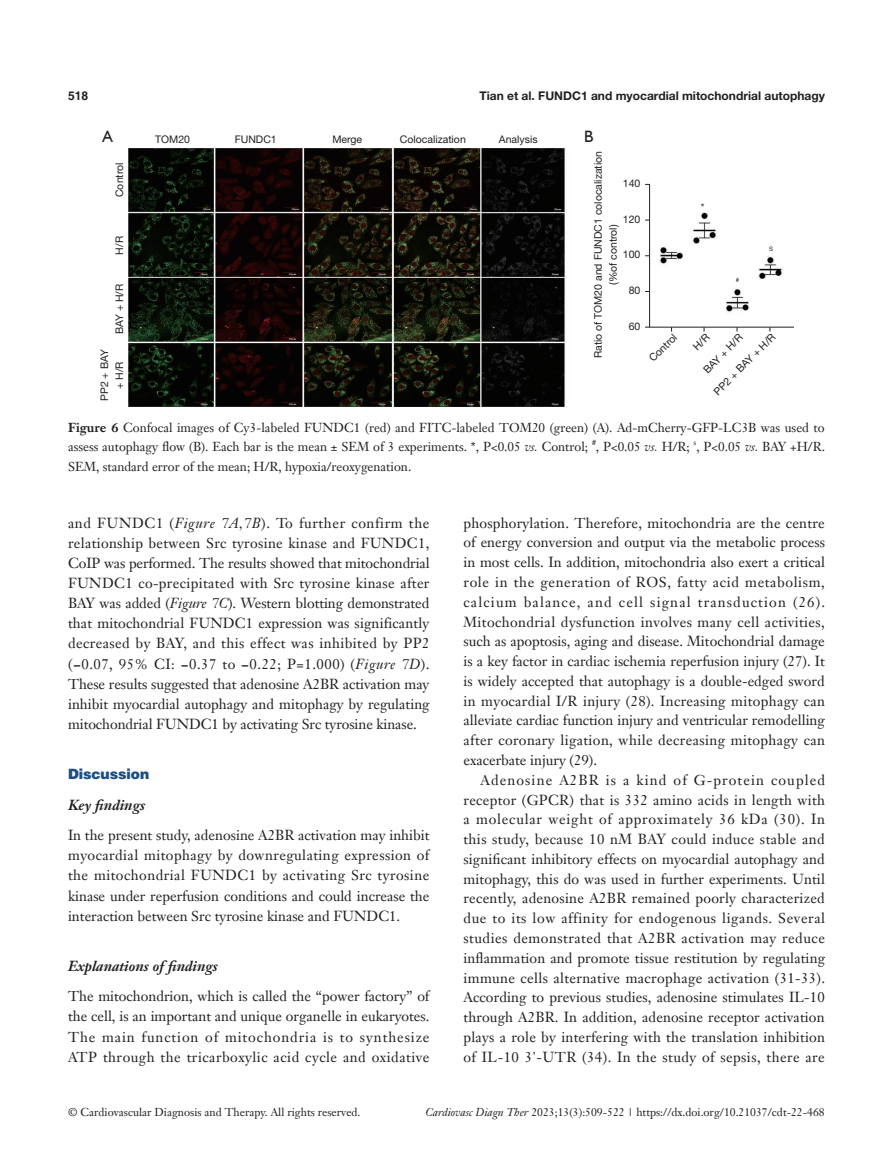
<style>
.page{position:relative;width:893px;height:1170px;background:#fff}
.page>*{position:absolute;margin:0;border:0;box-sizing:border-box;transform-origin:0 0}
.t1{font:16.5px "Humanist 521 BT";color:#231f20}
.t2{font:14.25px/19.8px "Janson Text LT";letter-spacing:.015em;color:#231f20;text-align:justify}
.t3{font:italic 700 14.25px "Janson Text LT";color:#231f20}
.t4{font:900 14.25px "Helvetica";color:#1c5085}
.t5{font:12.75px/19.5px "Janson Text LT";color:#231f20}
.t6{font:700 12px "Helvetica Neue LT Pro";color:#231f20}
.t7{font:700 12px "Helvetica";color:#231f20}
.t8{font:11.25px "Janson Text LT";color:#231f20}
.t9{font:10.5px/15px "Helvetica Neue LT Pro";color:#231f20;text-align:center}
.t10{font:7.5px "Janson Text LT";color:#231f20}
.t11{font:6.15px "Helvetica Neue LT Pro";color:#231f20}
.s1{font-weight:700}
.s2{font-style:italic}
</style>
<div class="page">
<img style="left:128px;top:148px;width:438px;height:259px">
<svg style="left:645px;top:183px;width:149px;height:149px"></svg>
<p class="t7" style="left:68px;top:88px;width:22px">518</p>
<p class="t6" style="left:479px;top:88px;width:347px">Tian et al. FUNDC1 and myocardial mitochondrial autophagy</p>
<p class="t1" style="left:102px;top:126px;width:12px">A</p>
<p class="t1" style="left:584px;top:126px;width:11px">B</p>
<p class="t9" style="left:155px;top:132px;width:36px">TOM20</p>
<p class="t9" style="left:235px;top:132px;width:43px">FUNDC1</p>
<p class="t9" style="left:332px;top:132px;width:31px">Merge</p>
<p class="t9" style="left:400px;top:132px;width:68px">Colocalization</p>
<p class="t9" style="left:499px;top:132px;width:40px">Analysis</p>
<p class="t9" style="left:112px;top:197px;width:36px;rotate:-90deg">Control</p>
<p class="t9" style="left:112px;top:254px;width:20px;rotate:-90deg">H/R</p>
<p class="t9" style="left:112px;top:334px;width:52px;rotate:-90deg">BAY + H/R</p>
<p class="t9" style="left:97px;top:401px;width:53px;rotate:-90deg">PP2 + BAY + H/R</p>
<p class="t9" style="left:590px;top:358px;width:208px;rotate:-90deg">Ratio of TOM20 and FUNDC1 colocalization (%of control)</p>
<p class="t9" style="left:623px;top:175px;width:19px">140</p>
<p class="t9" style="left:623px;top:211px;width:19px">120</p>
<p class="t9" style="left:623px;top:247px;width:19px">100</p>
<p class="t9" style="left:629px;top:283px;width:13px">80</p>
<p class="t9" style="left:629px;top:319px;width:13px">60</p>
<p class="t9" style="left:645px;top:354px;width:36px;rotate:-45deg">Control</p>
<p class="t9" style="left:701px;top:199px;width:5px">*</p>
<p class="t11" style="left:736px;top:276px;width:5px">#</p>
<p class="t11" style="left:769px;top:244px;width:5px">S</p>
<p class="t9" style="left:710px;top:387px;width:84px;rotate:-45deg">PP2 + BAY + H/R</p>
<p class="t9" style="left:700px;top:366px;width:52px;rotate:-45deg">BAY + H/R</p>
<p class="t5" style="left:68px;top:417px;width:758px"><span class="s1">Figure 6</span> Confocal images of Cy3-labeled FUNDC1 (red) and FITC-labeled TOM20 (green) (A). Ad-mCherry-GFP-LC3B was used to assess autophagy flow (B). Each bar is the mean ± SEM of 3 experiments. *, P&lt;0.05 <span class="s2">vs.</span> Control;</p>
<p class="t10" style="left:592px;top:438px;width:5px">#</p>
<p class="t5" style="left:596px;top:437px;width:95px">, P&lt;0.05 <span class="s2">vs.</span> H/R;</p>
<p class="t10" style="left:694px;top:438px;width:4px">s</p>
<p class="t5" style="left:696px;top:437px;width:130px">, P&lt;0.05 <span class="s2">vs.</span> BAY +H/R.</p>
<p class="t5" style="left:68px;top:456px;width:345px">SEM, standard error of the mean; H/R, hypoxia/reoxygenation.</p>
<p class="t2" style="left:68px;top:512px;width:363px">and FUNDC1 (<span class="s2">Figure 7A,7B</span>). To further confirm the relationship between Src tyrosine kinase and FUNDC1, CoIP was performed. The results showed that mitochondrial FUNDC1 co-precipitated with Src tyrosine kinase after BAY was added (<span class="s2">Figure 7C</span>). Western blotting demonstrated that mitochondrial FUNDC1 expression was significantly decreased by BAY, and this effect was inhibited by PP2 (<span class="s1">−</span>0.07, 95% CI: <span class="s1">−</span>0.37 to <span class="s1">−</span>0.22; P=1.000) (<span class="s2">Figure 7D</span>).<br>These results suggested that adenosine A2BR activation may inhibit myocardial autophagy and mitophagy by regulating mitochondrial FUNDC1 by activating Src tyrosine kinase.</p>
<p class="t4" style="left:68px;top:764px;width:83px">Discussion</p>
<p class="t3" style="left:68px;top:795px;width:79px">Key findings</p>
<p class="t2" style="left:68px;top:825px;width:363px">In the present study, adenosine A2BR activation may inhibit myocardial mitophagy by downregulating expression of the mitochondrial FUNDC1 by activating Src tyrosine kinase under reperfusion conditions and could increase the interaction between Src tyrosine kinase and FUNDC1.</p>
<p class="t3" style="left:68px;top:956px;width:151px">Explanations of findings</p>
<p class="t2" style="left:68px;top:986px;width:363px">The mitochondrion, which is called the “power factory” of the cell, is an important and unique organelle in eukaryotes.<br>The main function of mitochondria is to synthesize ATP through the tricarboxylic acid cycle and oxidative</p>
<p class="t2" style="left:463px;top:512px;width:363px">phosphorylation. Therefore, mitochondria are the centre of energy conversion and output via the metabolic process in most cells. In addition, mitochondria also exert a critical role in the generation of ROS, fatty acid metabolism, calcium balance, and cell signal transduction (26).<br>Mitochondrial dysfunction involves many cell activities, such as apoptosis, aging and disease. Mitochondrial damage is a key factor in cardiac ischemia reperfusion injury (27). It is widely accepted that autophagy is a double-edged sword in myocardial I/R injury (28). Increasing mitophagy can alleviate cardiac function injury and ventricular remodelling after coronary ligation, while decreasing mitophagy can exacerbate injury (29).</p>
<p class="t2" style="left:463px;top:769px;width:363px;text-indent:17px">Adenosine A2BR is a kind of G-protein coupled receptor (GPCR) that is 332 amino acids in length with a molecular weight of approximately 36 kDa (30). In this study, because 10 nM BAY could induce stable and significant inhibitory effects on myocardial autophagy and mitophagy, this do was used in further experiments. Until recently, adenosine A2BR remained poorly characterized due to its low affinity for endogenous ligands. Several studies demonstrated that A2BR activation may reduce inflammation and promote tissue restitution by regulating immune cells alternative macrophage activation (31-33).<br>According to previous studies, adenosine stimulates IL-10 through A2BR. In addition, adenosine receptor activation plays a role by interfering with the translation inhibition of IL-10 3'-UTR (34). In the study of sepsis, there are</p>
<p class="t8" style="left:68px;top:1104px;width:294px">© Cardiovascular Diagnosis and Therapy. All rights reserved.</p>
<p class="t8" style="left:425px;top:1104px;width:401px"><span class="s2">Cardiovasc Diagn Ther</span> 2023;13(3):509-522 | https://dx.doi.org/10.21037/cdt-22-468</p>
</div>
